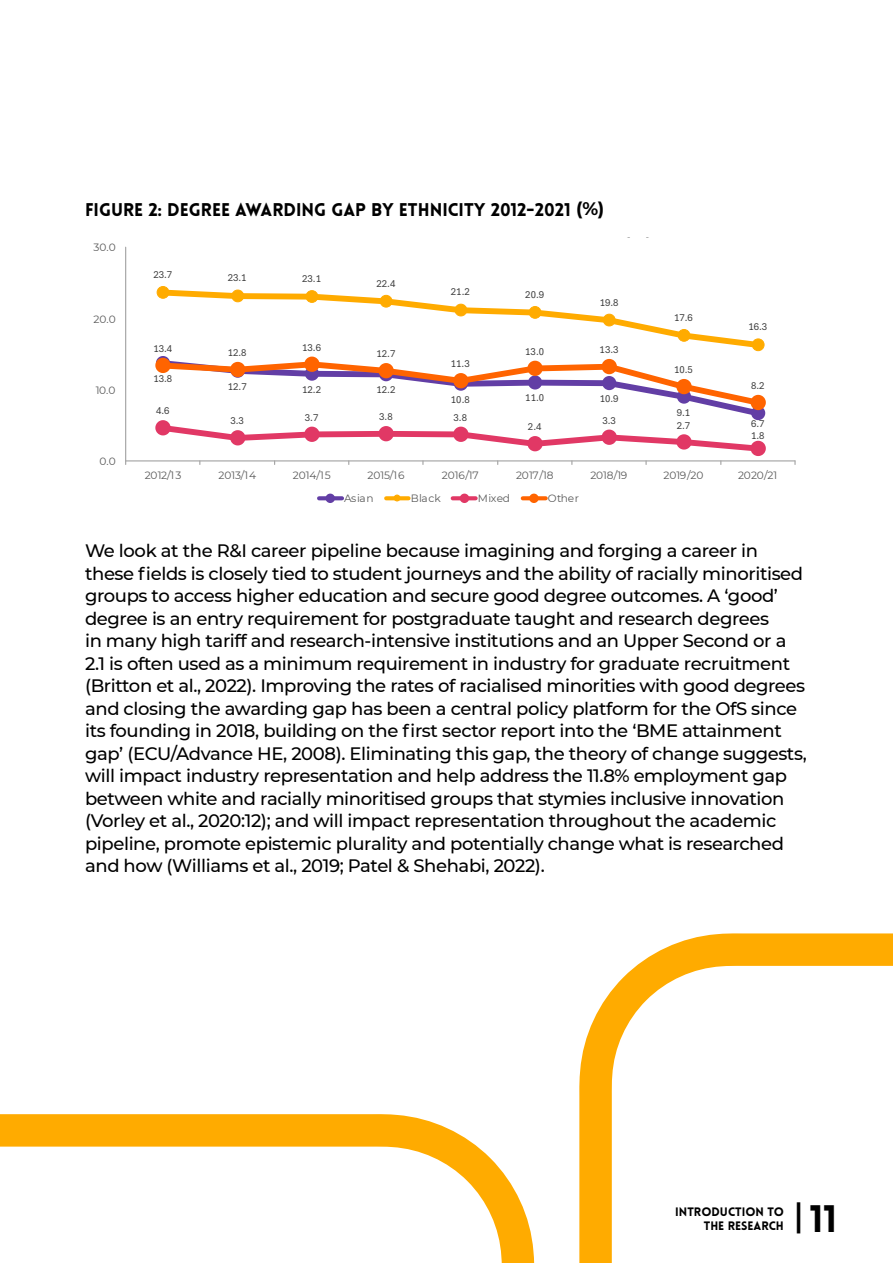
<style>
.page{position:relative;width:893px;height:1263px;background:#fff}
.page>*{position:absolute;margin:0;border:0;box-sizing:border-box;transform-origin:0 0}
.t1{font:900 37.5px "Lovelo";color:#000}
.t2{font:500 18px/22.5px "Montserrat";letter-spacing:-.02em;color:#000}
.t3{font:900 18px "Lovelo";color:#000}
.t4{font:900 12px/14.4px "Lovelo";color:#000;text-align:right}
.t5{font:condensed 10.65px "Aptos";color:#404040}
.t6{font:10.65px "Montserrat";letter-spacing:-.01em;color:#595959}
.s1{font-family:"Montserrat";font-weight:700}
.s2{font-family:"Bebas Neue";font-weight:700}
</style>
<div class="page">
<hr style="left:125px;top:247px;width:1px;height:214px;background:#a6a6a6">
<hr style="left:126px;top:460px;width:669px;height:1px;background:#a6a6a6">
<div style="left:156px;top:356px;width:14px;height:14px;border:6px solid #623ea5;border-radius:50%"></div>
<svg style="left:157px;top:286px;width:607px;height:65px"></svg>
<div style="left:157px;top:286px;width:12px;height:12px;background:#ffab00;border-radius:50%"></div>
<div style="left:157px;top:286px;width:12px;height:13px;border:1px solid #ffab00;border-radius:50%"></div>
<div style="left:232px;top:290px;width:12px;height:12px;background:#ffab00;border-radius:50%"></div>
<div style="left:231px;top:290px;width:13px;height:12px;border:1px solid #ffab00;border-radius:50%"></div>
<div style="left:306px;top:291px;width:12px;height:11px;background:#ffab00;border-radius:50%"></div>
<div style="left:306px;top:290px;width:12px;height:13px;border:1px solid #ffab00;border-radius:50%"></div>
<div style="left:380px;top:295px;width:12px;height:12px;background:#ffab00;border-radius:50%"></div>
<div style="left:380px;top:295px;width:12px;height:13px;border:1px solid #ffab00;border-radius:50%"></div>
<div style="left:455px;top:304px;width:12px;height:12px;background:#ffab00;border-radius:50%"></div>
<div style="left:455px;top:304px;width:12px;height:12px;border:1px solid #ffab00;border-radius:50%"></div>
<div style="left:529px;top:306px;width:12px;height:12px;background:#ffab00;border-radius:50%"></div>
<div style="left:529px;top:306px;width:12px;height:13px;border:1px solid #ffab00;border-radius:50%"></div>
<div style="left:603px;top:314px;width:12px;height:12px;background:#ffab00;border-radius:50%"></div>
<div style="left:603px;top:314px;width:13px;height:12px;border:1px solid #ffab00;border-radius:50%"></div>
<div style="left:678px;top:329px;width:12px;height:12px;background:#ffab00;border-radius:50%"></div>
<div style="left:678px;top:329px;width:12px;height:13px;border:1px solid #ffab00;border-radius:50%"></div>
<div style="left:752px;top:339px;width:12px;height:12px;background:#ffab00;border-radius:50%"></div>
<div style="left:752px;top:338px;width:12px;height:13px;border:1px solid #ffab00;border-radius:50%"></div>
<div style="left:155px;top:420px;width:16px;height:15px;border:6px solid #e13865;border-radius:50%"></div>
<div style="left:750px;top:441px;width:16px;height:15px;border:6px solid #e13865;border-radius:50%"></div>
<svg style="left:156px;top:357px;width:609px;height:98px"></svg>
<div style="left:158px;top:361px;width:10px;height:9px;background:#ff6400;border-radius:50%"></div>
<div style="left:155px;top:358px;width:16px;height:15px;border:6px solid #ff6400;border-radius:50%"></div>
<div style="left:233px;top:365px;width:9px;height:9px;background:#ff6400;border-radius:50%"></div>
<div style="left:230px;top:362px;width:15px;height:15px;border:6px solid #ff6400;border-radius:50%"></div>
<div style="left:307px;top:359px;width:10px;height:10px;background:#ff6400;border-radius:50%"></div>
<div style="left:304px;top:357px;width:16px;height:15px;border:6px solid #ff6400;border-radius:50%"></div>
<div style="left:381px;top:366px;width:10px;height:9px;background:#ff6400;border-radius:50%"></div>
<div style="left:378px;top:363px;width:16px;height:15px;border:6px solid #ff6400;border-radius:50%"></div>
<div style="left:456px;top:376px;width:10px;height:9px;background:#ff6400;border-radius:50%"></div>
<div style="left:453px;top:373px;width:16px;height:15px;border:6px solid #ff6400;border-radius:50%"></div>
<div style="left:530px;top:364px;width:10px;height:9px;background:#ff6400;border-radius:50%"></div>
<div style="left:527px;top:361px;width:16px;height:15px;border:6px solid #ff6400;border-radius:50%"></div>
<div style="left:604px;top:362px;width:10px;height:9px;background:#ff6400;border-radius:50%"></div>
<div style="left:602px;top:359px;width:15px;height:15px;border:6px solid #ff6400;border-radius:50%"></div>
<div style="left:679px;top:382px;width:10px;height:9px;background:#ff6400;border-radius:50%"></div>
<div style="left:676px;top:379px;width:16px;height:15px;border:6px solid #ff6400;border-radius:50%"></div>
<div style="left:753px;top:398px;width:10px;height:9px;background:#ff6400;border-radius:50%"></div>
<div style="left:750px;top:395px;width:16px;height:15px;border:6px solid #ff6400;border-radius:50%"></div>
<svg style="left:319px;top:496px;width:23px;height:4px"></svg>
<div style="left:326px;top:494px;width:9px;height:9px;border:4px solid #623ea5;border-radius:50%"></div>
<svg style="left:386px;top:496px;width:23px;height:4px"></svg>
<svg style="left:394px;top:495px;width:6px;height:6px"></svg>
<svg style="left:453px;top:496px;width:23px;height:4px"></svg>
<div style="left:460px;top:494px;width:9px;height:9px;border:4px solid #e13865;border-radius:50%"></div>
<svg style="left:523px;top:496px;width:23px;height:4px"></svg>
<div style="left:529px;top:494px;width:10px;height:9px;border:4px solid #ff6400;border-radius:50%"></div>
<svg style="left:0;top:1114px;width:534px;height:149px"></svg>
<svg style="left:579px;top:933px;width:314px;height:330px"></svg>
<p class="t3" style="left:85px;top:199px;width:521px">FIGURE 2: DEGREE AWARDING GAP BY ETHNICITY 2012-2021 <span class="s1">(%)</span></p>
<p class="t6" style="left:94px;top:240px;width:24px">30.0</p>
<p class="t6" style="left:93px;top:311px;width:24px">20.0</p>
<p class="t6" style="left:96px;top:383px;width:21px">10.0</p>
<p class="t6" style="left:100px;top:454px;width:18px">0.0</p>
<p class="t5" style="left:153px;top:267px;width:20px">23.7</p>
<p class="t5" style="left:228px;top:271px;width:20px">23.1</p>
<p class="t5" style="left:302px;top:271px;width:20px">23.1</p>
<p class="t5" style="left:377px;top:276px;width:20px">22.4</p>
<p class="t5" style="left:451px;top:285px;width:20px">21.2</p>
<p class="t5" style="left:525px;top:287px;width:20px">20.9</p>
<p class="t5" style="left:600px;top:295px;width:20px">19.8</p>
<p class="t5" style="left:674px;top:310px;width:20px">17.6</p>
<p class="t5" style="left:748px;top:319px;width:20px">16.3</p>
<p class="t5" style="left:153px;top:341px;width:20px">13.4</p>
<p class="t5" style="left:228px;top:345px;width:20px">12.8</p>
<p class="t5" style="left:302px;top:340px;width:20px">13.6</p>
<p class="t5" style="left:377px;top:346px;width:20px">12.7</p>
<p class="t5" style="left:525px;top:344px;width:20px">13.0</p>
<p class="t5" style="left:600px;top:342px;width:20px">13.3</p>
<p class="t5" style="left:153px;top:371px;width:20px">13.8</p>
<p class="t5" style="left:228px;top:379px;width:20px">12.7</p>
<p class="t5" style="left:302px;top:382px;width:20px">12.2</p>
<p class="t5" style="left:377px;top:382px;width:20px">12.2</p>
<p class="t5" style="left:451px;top:356px;width:20px">11.3</p>
<p class="t5" style="left:451px;top:392px;width:20px">10.8</p>
<p class="t5" style="left:525px;top:391px;width:20px">11.0</p>
<p class="t5" style="left:600px;top:391px;width:20px">10.9</p>
<p class="t5" style="left:674px;top:362px;width:20px">10.5</p>
<p class="t5" style="left:751px;top:378px;width:15px">8.2</p>
<p class="t5" style="left:156px;top:404px;width:15px">4.6</p>
<p class="t5" style="left:230px;top:414px;width:15px">3.3</p>
<p class="t5" style="left:305px;top:410px;width:15px">3.7</p>
<p class="t5" style="left:379px;top:409px;width:15px">3.8</p>
<p class="t5" style="left:454px;top:410px;width:15px">3.8</p>
<p class="t5" style="left:528px;top:419px;width:15px">2.4</p>
<p class="t5" style="left:602px;top:413px;width:15px">3.3</p>
<p class="t5" style="left:677px;top:405px;width:15px">9.1</p>
<p class="t5" style="left:677px;top:418px;width:15px">2.7</p>
<p class="t5" style="left:751px;top:417px;width:15px">6.7</p>
<p class="t5" style="left:751px;top:428px;width:15px">1.8</p>
<p class="t6" style="left:145px;top:467px;width:38px">2012/13</p>
<p class="t6" style="left:219px;top:467px;width:39px">2013/14</p>
<p class="t6" style="left:293px;top:467px;width:39px">2014/15</p>
<p class="t6" style="left:368px;top:467px;width:39px">2015/16</p>
<p class="t6" style="left:442px;top:467px;width:38px">2016/17</p>
<p class="t6" style="left:516px;top:467px;width:39px">2017/18</p>
<p class="t6" style="left:590px;top:467px;width:39px">2018/19</p>
<p class="t6" style="left:663px;top:467px;width:41px">2019/20</p>
<p class="t6" style="left:738px;top:467px;width:41px">2020/21</p>
<p class="t6" style="left:344px;top:491px;width:31px">Asian</p>
<p class="t6" style="left:411px;top:491px;width:31px">Black</p>
<p class="t6" style="left:478px;top:491px;width:33px">Mixed</p>
<p class="t6" style="left:548px;top:491px;width:33px">Other</p>
<p class="t2" style="left:85px;top:539px;width:723px">We look at the R&amp;I career pipeline because imagining and forging a career in these fields is closely tied to student journeys and the ability of racially minoritised groups to access higher education and secure good degree outcomes. A ‘good’ degree is an entry requirement for postgraduate taught and research degrees<br>in many high tariff and research-intensive institutions and an Upper Second or a 2.1 is often used as a minimum requirement in industry for graduate recruitment (Britton et al., 2022). Improving the rates of racialised minorities with good degrees and closing the awarding gap has been a central policy platform for the OfS since its founding in 2018, building on the first sector report into the ‘BME attainment gap’ (ECU/Advance HE, 2008). Eliminating this gap, the theory of change suggests, will impact industry representation and help address the 11.8% employment gap between white and racially minoritised groups that stymies inclusive innovation (Vorley et al., 2020:12); and will impact representation throughout the academic pipeline, promote epistemic plurality and potentially change what is researched and how (Williams et al., 2019; Patel &amp; Shehabi, 2022).</p>
<p class="t4" style="left:675px;top:1205px;width:110px">INTRODUCTION TO<br>THE RESEARCH</p>
<h1 class="t1" style="left:789px;top:1195px;width:49px"><span class="s2">|</span>11</h1>
</div>
